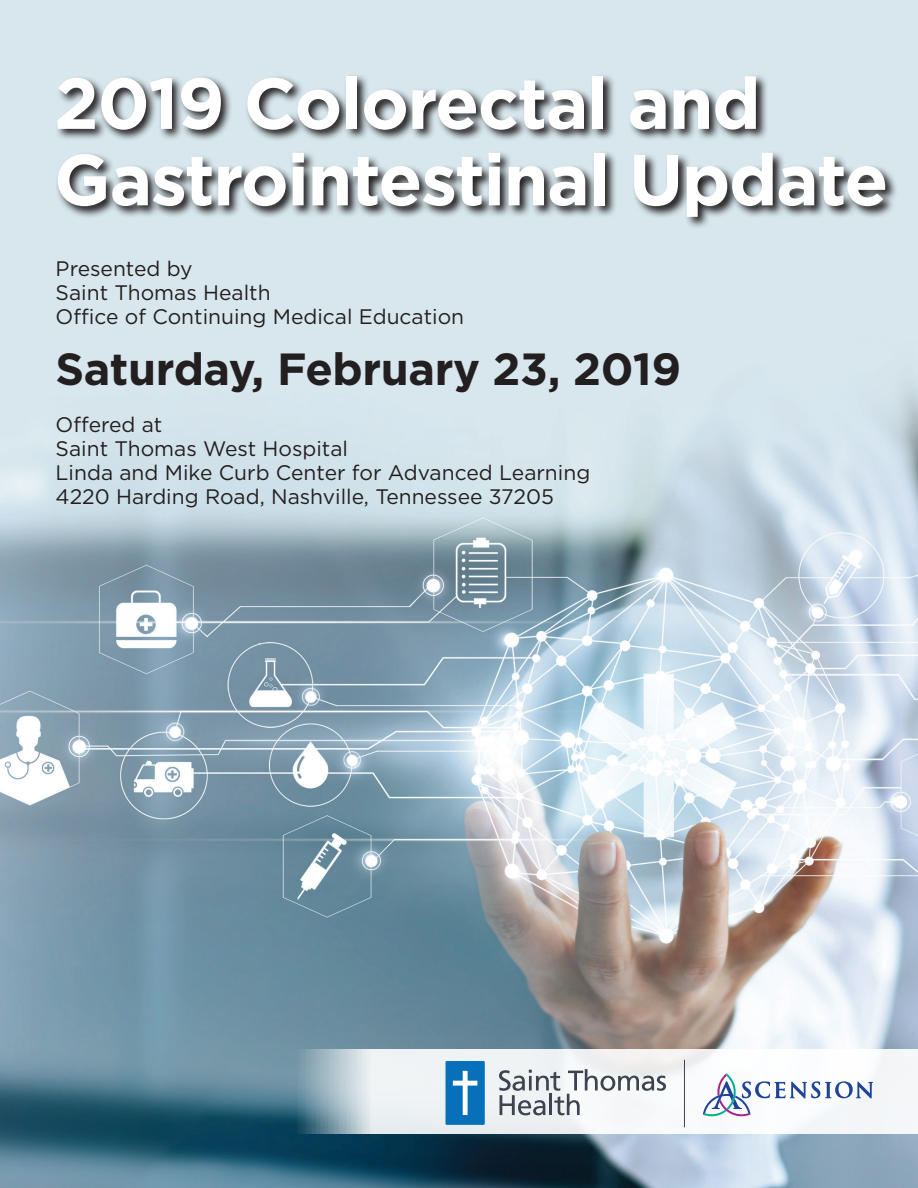
<style>
.page{position:relative;width:918px;height:1188px;background:#fff}
.page>*{position:absolute;margin:0;border:0;box-sizing:border-box;transform-origin:0 0}
.t1{font:700 72px/76.5px "Gotham";letter-spacing:-.02em;color:#fff}
.t2{font:700 45px "Gotham";letter-spacing:-.01em;color:#231f20}
.t3{font:21px/24px "Gotham";color:#231f20}
</style>
<div class="page">
<img style="left:0;top:0;width:918px;height:1188px">
<svg style="left:55px;top:73px;width:843px;height:156px"></svg>
<svg style="left:294px;top:1050px;width:624px;height:84px;fill:#f0f3f5"></svg>
<div style="left:446px;top:1061px;width:39px;height:64px;background:#0770ba"></div>
<svg style="left:453px;top:1071px;width:24px;height:44px"></svg>
<svg style="left:499px;top:1069px;width:167px;height:46px"></svg>
<svg style="left:703px;top:1073px;width:170px;height:43px"></svg>
<hr style="left:684px;top:1060px;width:1px;height:67px;background:#3e444f">
<h1 class="t1" style="left:54px;top:65px;width:836px">2019 Colorectal and<br>Gastrointestinal Update</h1>
<p class="t3" style="left:56px;top:256px;width:410px">Presented by<br>Saint Thomas Health<br>Office of Continuing Medical Education</p>
<h2 class="t2" style="left:56px;top:340px;width:627px">Saturday, February 23, 2019</h2>
<p class="t3" style="left:56px;top:412px;width:536px">Offered at<br>Saint Thomas West Hospital<br>Linda and Mike Curb Center for Advanced Learning 4220 Harding Road, Nashville, Tennessee 37205</p>
</div>
